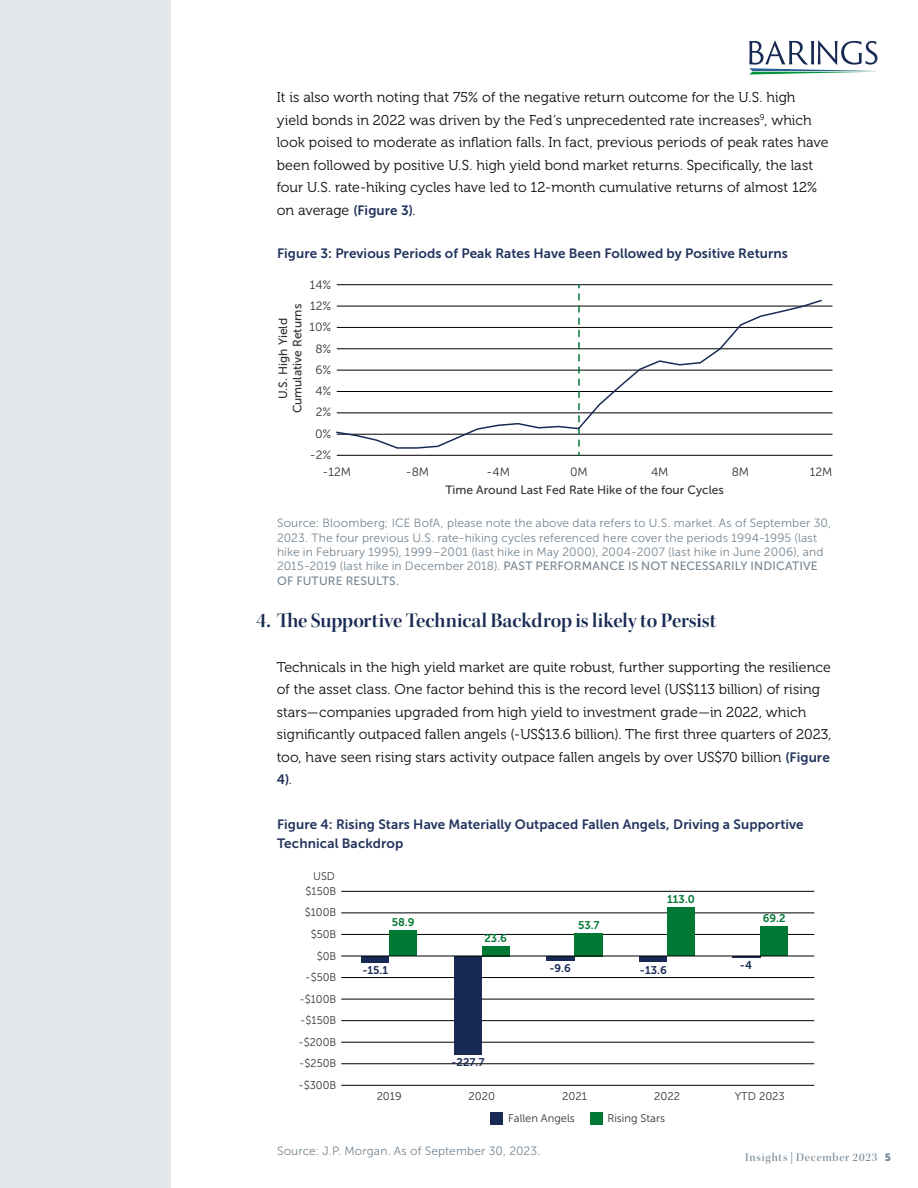
<style>
.page{position:relative;width:918px;height:1188px;background:#fff}
.page>*{position:absolute;margin:0;border:0;box-sizing:border-box;transform-origin:0 0}
.t1{font:21px "Kepler Std Semibold Disp";color:#182a54}
.t2{font:14.25px/22.5px "Museo 300";letter-spacing:.005em;color:#0d0d0d}
.t3{font:13.5px/19.5px "Museo Sans 700";letter-spacing:.005em;color:#23355d}
.t4{font:12px/14.4px "Museo Sans 300";letter-spacing:.01em;color:#768693}
.t5{font:12px/14.4px "Museo Sans 500";color:#333132;text-align:center}
.t6{font:12px/21.3px "Museo Sans 300";color:#333132}
.t7{font:12px "Kepler Std Medium Disp";letter-spacing:.065em;color:#768693}
.t8{font:11.1px/21.6px "Museo Sans 300";color:#333132}
.t9{font:11.1px "Museo Sans 700";color:#182a54}
.t10{font:11.1px "Museo Sans 700";color:#007934}
.s1{font-family:"Museo Sans 700";font-size:13.5px;color:#23355d}
.s2{font-family:"Museo Sans 500"}
.s3{font-family:"Museo 300";font-size:14.25px;color:#0d0d0d}
.s4{font-family:"Museo Sans 900";font-size:10.5px}
</style>
<div class="page">
<svg style="left:749px;top:40px;width:129px;height:35px"></svg>
<hr style="left:337px;top:455px;width:495px;height:1px;background:#000">
<hr style="left:337px;top:434px;width:495px;height:1px;background:#000">
<hr style="left:337px;top:413px;width:495px;height:1px;background:#000">
<hr style="left:337px;top:391px;width:495px;height:1px;background:#000">
<hr style="left:337px;top:370px;width:495px;height:1px;background:#000">
<hr style="left:337px;top:349px;width:495px;height:1px;background:#000">
<hr style="left:337px;top:306px;width:495px;height:1px;background:#000">
<hr style="left:337px;top:327px;width:495px;height:1px;background:#000">
<hr style="left:337px;top:284px;width:495px;height:1px;background:#000">
<svg style="left:578px;top:294px;width:2px;height:161px"></svg>
<svg style="left:336px;top:299px;width:487px;height:150px"></svg>
<hr style="left:341px;top:1085px;width:473px;height:1px;background:#000">
<hr style="left:341px;top:1064px;width:473px;height:1px;background:#000">
<hr style="left:341px;top:1042px;width:473px;height:1px;background:#000">
<hr style="left:341px;top:1020px;width:473px;height:1px;background:#000">
<hr style="left:341px;top:999px;width:473px;height:1px;background:#000">
<hr style="left:341px;top:977px;width:473px;height:1px;background:#000">
<hr style="left:341px;top:934px;width:473px;height:1px;background:#000">
<hr style="left:341px;top:913px;width:473px;height:1px;background:#000">
<hr style="left:341px;top:891px;width:473px;height:1px;background:#000">
<div style="left:491px;top:1112px;width:12px;height:13px;background:#182a54"></div>
<div style="left:590px;top:1112px;width:12px;height:13px;background:#007934"></div>
<div style="left:362px;top:956px;width:27px;height:7px;background:#182a54"></div>
<div style="left:389px;top:931px;width:28px;height:25px;background:#007934"></div>
<div style="left:454px;top:956px;width:28px;height:98px;background:#182a54"></div>
<div style="left:482px;top:946px;width:28px;height:10px;background:#007934"></div>
<hr style="left:546px;top:956px;width:29px;height:4px;background:#182a54">
<div style="left:575px;top:933px;width:28px;height:23px;background:#007934"></div>
<div style="left:639px;top:956px;width:28px;height:6px;background:#182a54"></div>
<div style="left:667px;top:908px;width:28px;height:48px;background:#007934"></div>
<hr style="left:732px;top:956px;width:28px;height:2px;background:#182a54">
<div style="left:760px;top:926px;width:28px;height:30px;background:#007934"></div>
<hr style="left:341px;top:956px;width:473px;height:1px;background:#000">
<div style="left:0;top:0;width:171px;height:1188px;background:#e4e7e9"></div>
<p class="t2" style="left:277px;top:86px;width:553px">It is also worth noting that 75% of the negative return outcome for the U.S. high yield bonds in 2022 was driven by the Fed’s unprecedented rate increases<sup>9</sup>, which look poised to moderate as inflation falls. In fact, previous periods of peak rates have been followed by positive U.S. high yield bond market returns. Specifically, the last four U.S. rate-hiking cycles have led to 12-month cumulative returns of almost 12% on average <span class="s1">(Figure 3)</span>.</p>
<p class="t3" style="left:277px;top:244px;width:512px">Figure 3: Previous Periods of Peak Rates Have Been Followed by Positive Returns</p>
<p class="t5" style="left:276px;top:413px;width:111px;rotate:-90deg">U.S. High Yield<br>Cumulative Returns</p>
<p class="t6" style="left:310px;top:274px;width:23px">14%</p>
<p class="t6" style="left:310px;top:295px;width:23px">12%</p>
<p class="t6" style="left:310px;top:317px;width:23px">10%</p>
<p class="t6" style="left:315px;top:338px;width:17px">8%</p>
<p class="t6" style="left:315px;top:359px;width:17px">6%</p>
<p class="t6" style="left:315px;top:380px;width:17px">4%</p>
<p class="t6" style="left:315px;top:402px;width:18px">2%<br>0%</p>
<p class="t6" style="left:310px;top:444px;width:23px">-2%</p>
<p class="t6" style="left:323px;top:462px;width:30px">-12M</p>
<p class="t6" style="left:406px;top:462px;width:25px">-8M</p>
<p class="t6" style="left:487px;top:462px;width:25px">-4M</p>
<p class="t6" style="left:570px;top:462px;width:19px">0M</p>
<p class="t6" style="left:651px;top:462px;width:19px">4M</p>
<p class="t6" style="left:732px;top:462px;width:19px">8M</p>
<p class="t6" style="left:810px;top:462px;width:24px">12M</p>
<p class="t5" style="left:445px;top:483px;width:280px">Time Around Last Fed Rate Hike of the four Cycles</p>
<p class="t4" style="left:277px;top:516px;width:556px">Source: Bloomberg; ICE BofA, please note the above data refers to U.S. market. As of September 30, 2023. The four previous U.S. rate-hiking cycles referenced here cover the periods 1994-1995 (last hike in February 1995), 1999–2001 (last hike in May 2000), 2004-2007 (last hike in June 2006), and 2015-2019 (last hike in December 2018). <span class="s2">PAST PERFORMANCE IS NOT NECESSARILY INDICATIVE OF FUTURE RESULTS.</span></p>
<p class="t1" style="left:256px;top:608px;width:461px">4. The Supportive Technical Backdrop is likely to Persist</p>
<p class="t2" style="left:277px;top:656px;width:556px">Technicals in the high yield market are quite robust, further supporting the resilience of the asset class. One factor behind this is the record level (US$113 billion) of rising stars—companies upgraded from high yield to investment grade—in 2022, which significantly outpaced fallen angels (-US$13.6 billion). The first three quarters of 2023, too, have seen rising stars activity outpace fallen angels by over US$70 billion <span class="s1">(Figure</span></p>
<p class="t3" style="left:277px;top:770px;width:17px">4)<span class="s3">.</span></p>
<p class="t3" style="left:277px;top:814px;width:528px">Figure 4: Rising Stars Have Materially Outpaced Fallen Angels, Driving a Supportive<br>Technical Backdrop</p>
<p class="t8" style="left:313px;top:866px;width:23px">USD</p>
<p class="t8" style="left:306px;top:880px;width:32px">$150B</p>
<p class="t8" style="left:305px;top:902px;width:33px">$100B</p>
<p class="t8" style="left:311px;top:923px;width:27px">$50B</p>
<p class="t8" style="left:317px;top:945px;width:21px">$0B</p>
<p class="t8" style="left:305px;top:967px;width:33px">-$50B</p>
<p class="t8" style="left:300px;top:1010px;width:38px">-$150B</p>
<p class="t8" style="left:300px;top:988px;width:38px">-$100B</p>
<p class="t8" style="left:298px;top:1031px;width:39px">-$200B -$250B</p>
<p class="t8" style="left:298px;top:1074px;width:39px">-$300B</p>
<p class="t10" style="left:392px;top:916px;width:24px">58.9</p>
<p class="t9" style="left:363px;top:964px;width:27px">-15.1</p>
<p class="t8" style="left:377px;top:1085px;width:27px">2019</p>
<p class="t10" style="left:485px;top:932px;width:24px">23.6</p>
<p class="t9" style="left:452px;top:1056px;width:35px">-227.7</p>
<p class="t10" style="left:578px;top:919px;width:23px">53.7</p>
<p class="t10" style="left:667px;top:893px;width:29px">113.0</p>
<p class="t9" style="left:549px;top:962px;width:23px">-9.6</p>
<p class="t9" style="left:640px;top:964px;width:28px">-13.6</p>
<p class="t10" style="left:763px;top:912px;width:24px">69.2</p>
<p class="t9" style="left:740px;top:959px;width:14px">-4</p>
<p class="t8" style="left:469px;top:1085px;width:28px">2020</p>
<p class="t8" style="left:562px;top:1085px;width:26px">2021</p>
<p class="t8" style="left:654px;top:1085px;width:27px">2022</p>
<p class="t8" style="left:735px;top:1085px;width:52px">YTD 2023</p>
<p class="t8" style="left:508px;top:1107px;width:68px">Fallen Angels</p>
<p class="t8" style="left:607px;top:1107px;width:59px">Rising Stars</p>
<p class="t4" style="left:277px;top:1144px;width:265px">Source: J.P. Morgan. As of September 30, 2023.</p>
<p class="t7" style="left:745px;top:1150px;width:147px">Insights | December 2023 <span class="s4">5</span></p>
</div>
